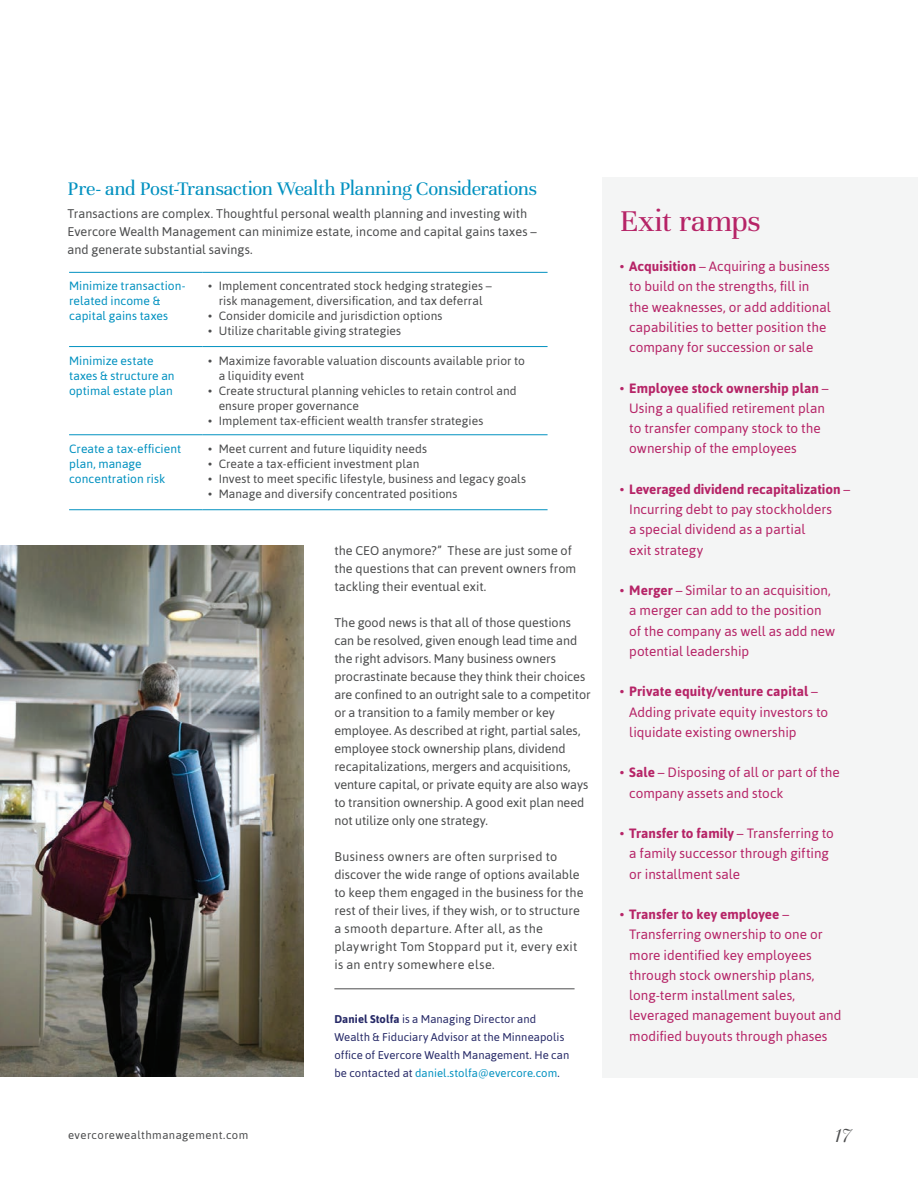
<style>
.page{position:relative;width:918px;height:1188px;background:#fff}
.page>*{position:absolute;margin:0;border:0;box-sizing:border-box;transform-origin:0 0}
.S_Heading1{font:33px "Unna";letter-spacing:-.01em;color:#b62467}
.t1{font:21px "Unna";letter-spacing:-.015em;color:#0291c0}
.t2{font:italic 18px "Playfair Display";color:#4b4c4d}
.t3{font:13.5px/20.2px "Asap";color:#b62467}
.Body{font:12.6px/18px "Asap";color:#4b4c4d}
.t4{font:12px/15px "Asap";letter-spacing:.005em;color:#4b4c4d}
.t5{font:12px/15px "Asap";letter-spacing:.005em;color:#0291c0}
.Body-2{font:11.25px/18px "Asap";letter-spacing:.005em;color:#262967}
.t6{font:11.25px "Asap";letter-spacing:.04em;color:#4b4c4d}
.s1{font-weight:700}
.s2{color:#0291c0}
</style>
<div class="page">
<hr style="left:334px;top:989px;width:241px;height:1px;background:#4b4c4d">
<div style="left:603px;top:177px;width:315px;height:901px;background:#f4f5f5"></div>
<img style="left:0;top:545px;width:304px;height:532px">
<svg style="left:69px;top:347px;width:479px;height:89px"></svg>
<hr style="left:69px;top:272px;width:133px;height:1px;background:#0291c0">
<hr style="left:202px;top:272px;width:346px;height:1px;background:#0291c0">
<hr style="left:69px;top:346px;width:133px;height:1px;background:#0291c0">
<hr style="left:202px;top:346px;width:346px;height:1px;background:#0291c0">
<hr style="left:69px;top:434px;width:133px;height:1px;background:#0291c0">
<hr style="left:202px;top:434px;width:346px;height:1px;background:#0291c0">
<hr style="left:69px;top:509px;width:133px;height:1px;background:#0291c0">
<hr style="left:202px;top:509px;width:346px;height:1px;background:#0291c0">
<p class="t1" style="left:68px;top:177px;width:471px">Pre- and Post-Transaction Wealth Planning Considerations</p>
<p class="Body" style="left:68px;top:205px;width:471px">Transactions are complex. Thoughtful personal wealth planning and investing with<br>Evercore Wealth Management can minimize estate, income and capital gains taxes – and generate substantial savings.</p>
<p class="t5" style="left:69px;top:278px;width:118px">Minimize transaction&shy;related income &amp; capital gains taxes</p>
<p class="t4" style="left:208px;top:278px;width:285px;text-align:center">• Implement concentrated stock hedging strategies – risk management, diversification, and tax deferral</p>
<p class="t4" style="left:208px;top:308px;width:236px">• Consider domicile and jurisdiction options</p>
<p class="t4" style="left:208px;top:323px;width:195px">• Utilize charitable giving strategies</p>
<p class="t5" style="left:69px;top:353px;width:107px">Minimize estate taxes &amp; structure an optimal estate plan</p>
<p class="t4" style="left:219px;top:353px;width:308px;text-indent:-11px">• Maximize favorable valuation discounts available prior to a liquidity event</p>
<p class="t4" style="left:219px;top:383px;width:299px;text-indent:-10px">• Create structural planning vehicles to retain control and ensure proper governance</p>
<p class="t4" style="left:208px;top:413px;width:277px">• Implement tax-efficient wealth transfer strategies</p>
<p class="t5" style="left:69px;top:441px;width:114px">Create a tax-efficient plan, manage concentration risk</p>
<p class="t4" style="left:208px;top:441px;width:220px">• Meet current and future liquidity needs</p>
<p class="t4" style="left:208px;top:456px;width:213px">• Create a tax-efficient investment plan</p>
<p class="t4" style="left:208px;top:471px;width:320px">• Invest to meet specific lifestyle, business and legacy goals</p>
<p class="t4" style="left:208px;top:486px;width:251px">• Manage and diversify concentrated positions</p>
<p class="Body" style="left:334px;top:541px;width:243px">the CEO anymore?” These are just some of the questions that can prevent owners from tackling their eventual exit.</p>
<p class="Body" style="left:334px;top:613px;width:258px">The good news is that all of those questions can be resolved, given enough lead time and the right advisors. Many business owners procrastinate because they think their choices are confined to an outright sale to a competitor or a transition to a family member or key employee. As described at right, partial sales, employee stock ownership plans, dividend recapitalizations, mergers and acquisitions, venture capital, or private equity are also ways to transition ownership. A good exit plan need not utilize only one strategy.</p>
<p class="Body" style="left:334px;top:847px;width:251px">Business owners are often surprised to discover the wide range of options available to keep them engaged in the business for the rest of their lives, if they wish, or to structure a smooth departure. After all, as the playwright Tom Stoppard put it, every exit is an entry somewhere else.</p>
<p class="Body-2" style="left:334px;top:1010px;width:236px"><span class="s1">Daniel Stolfa</span> is a Managing Director and Wealth &amp; Fiduciary Advisor at the Minneapolis office of Evercore Wealth Management. He can be contacted at <span class="s2">daniel.stolfa@evercore.com</span>.</p>
<p class="S_Heading1" style="left:620px;top:202px;width:143px">Exit ramps</p>
<p class="t3" style="left:629px;top:256px;width:203px;text-indent:-9px">• <span class="s1">Acquisition</span> – Acquiring a business to build on the strengths, fill in the weaknesses, or add additional capabilities to better position the company for succession or sale</p>
<p class="t3" style="left:629px;top:378px;width:201px;text-indent:-9px">• <span class="s1">Employee stock ownership plan</span> –<br>Using a qualified retirement plan to transfer company stock to the ownership of the employees</p>
<p class="t3" style="left:629px;top:479px;width:222px;text-indent:-9px">• <span class="s1">Leveraged dividend recapitalization</span> –<br>Incurring debt to pay stockholders<br>a special dividend as a partial<br>exit strategy</p>
<p class="t3" style="left:629px;top:580px;width:208px;text-indent:-9px">• <span class="s1">Merger</span> – Similar to an acquisition, a merger can add to the position of the company as well as add new potential leadership</p>
<p class="t3" style="left:629px;top:681px;width:200px;text-indent:-9px">• <span class="s1">Private equity/venture capital</span> –<br>Adding private equity investors to liquidate existing ownership</p>
<p class="t3" style="left:629px;top:762px;width:212px;text-indent:-9px">• <span class="s1">Sale</span> – Disposing of all or part of the company assets and stock</p>
<p class="t3" style="left:629px;top:823px;width:206px;text-indent:-9px">• <span class="s1">Transfer to family</span> – Transferring to a family successor through gifting or installment sale</p>
<p class="t3" style="left:629px;top:904px;width:214px;text-indent:-9px">• <span class="s1">Transfer to key employee</span> –<br>Transferring ownership to one or more identified key employees through stock ownership plans, long-term installment sales, leveraged management buyout and modified buyouts through phases</p>
<p class="t6" style="left:68px;top:1128px;width:182px">evercorewealthmanagement.com</p>
<h3 class="t2" style="left:835px;top:1123px;width:18px">17</h3>
</div>
